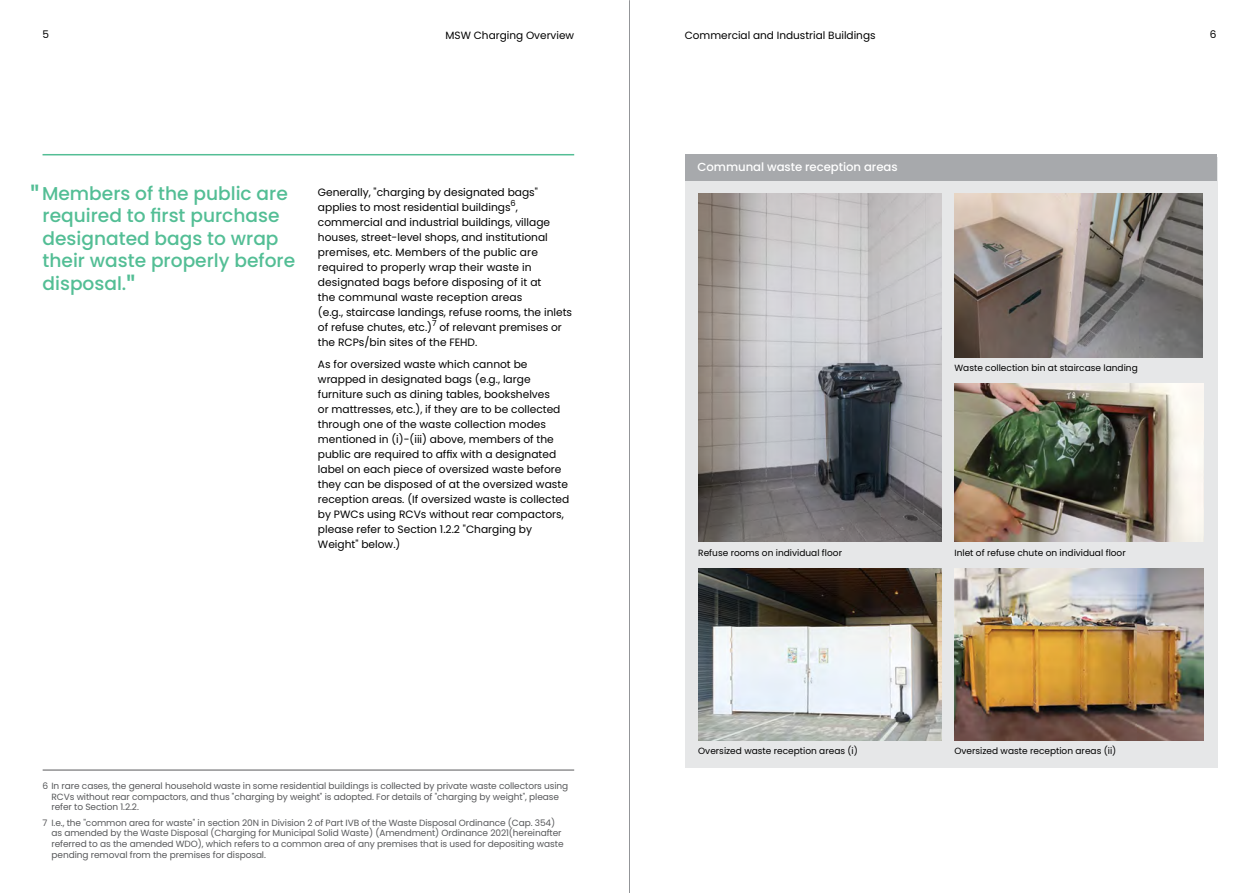
<style>
.page{position:relative;width:1259px;height:893px;background:#fff}
.page>*{position:absolute;margin:0;border:0;box-sizing:border-box;transform-origin:0 0}
.t1{font:500 18.6px/22.5px "Poppins";color:#53be95}
.t2{font:500 11.7px "Poppins";letter-spacing:-.005em;color:#fff}
.t3{font:10.65px/15px "Poppins";color:#000}
.t4{font:10.5px "Poppins";color:#000}
.t5{font:9px/10.8px "Poppins";letter-spacing:-.01em;color:#58595b}
.t6{font:9px "Poppins";color:#000}
.s1{font-size:30.6px}
</style>
<div class="page">
<div style="left:685px;top:157px;width:532px;height:610px;background:#e6e7e8"></div>
<div style="left:685px;top:154px;width:531px;height:26px;background:#a7a9ac"></div>
<hr style="left:43px;top:154px;width:531px;height:1px;background:#53be95">
<hr style="left:43px;top:770px;width:531px;height:1px;background:#58595b">
<img style="left:698px;top:194px;width:243px;height:348px">
<img style="left:954px;top:194px;width:249px;height:163px">
<img style="left:698px;top:568px;width:243px;height:173px">
<img style="left:954px;top:568px;width:249px;height:173px">
<img style="left:954px;top:384px;width:249px;height:158px">
<hr style="left:629px;top:0;width:1px;height:893px;background:#939598">
<p class="t4" style="left:43px;top:28px;width:8px">5</p>
<p class="t4" style="left:1209px;top:28px;width:8px">6</p>
<p class="t4" style="left:445px;top:29px;width:130px">MSW Charging Overview</p>
<p class="t4" style="left:685px;top:29px;width:192px">Commercial and Industrial Buildings</p>
<h1 class="t1" style="left:43px;top:182px;width:254px;text-indent:-12px"><span class="s1">"</span> Members of the public are required to first purchase designated bags to wrap their waste properly before disposal.<span class="s1">"</span></h1>
<p class="t3" style="left:318px;top:184px;width:256px">Generally, "charging by designated bags" applies to most residential buildings<sup>6</sup>, commercial and industrial buildings, village houses, street-level shops, and institutional premises, etc. Members of the public are required to properly wrap their waste in designated bags before disposing of it at<br>the communal waste reception areas<br>(e.g., staircase landings, refuse rooms, the inlets of refuse chutes, etc.)<sup>7</sup> of relevant premises or the RCPs/bin sites of the FEHD.</p>
<p class="t3" style="left:318px;top:357px;width:253px">As for oversized waste which cannot be wrapped in designated bags (e.g., large furniture such as dining tables, bookshelves<br>or mattresses, etc.), if they are to be collected through one of the waste collection modes mentioned in (i)-(iii) above, members of the public are required to affix with a designated label on each piece of oversized waste before they can be disposed of at the oversized waste reception areas. (If oversized waste is collected by PWCs using RCVs without rear compactors, please refer to Section 1.2.2 "Charging by Weight" below.)</p>
<p class="t5" style="left:52px;top:780px;width:518px;text-indent:-9px">6 In rare cases, the general household waste in some residential buildings is collected by private waste collectors using<br>RCVs without rear compactors, and thus "charging by weight" is adopted. For details of "charging by weight", please refer to Section 1.2.2.</p>
<p class="t5" style="left:52px;top:817px;width:513px;text-indent:-9px">7 I.e., the "common area for waste" in section 20N in Division 2 of Part IVB of the Waste Disposal Ordinance (Cap. 354) as amended by the Waste Disposal (Charging for Municipal Solid Waste) (Amendment) Ordinance 2021(hereinafter referred to as the amended WDO), which refers to a common area of any premises that is used for depositing waste pending removal from the premises for disposal.</p>
<p class="t2" style="left:697px;top:160px;width:202px">Communal waste reception areas</p>
<p class="t6" style="left:698px;top:547px;width:145px">Refuse rooms on individual floor</p>
<p class="t6" style="left:954px;top:363px;width:185px">Waste collection bin at staircase landing</p>
<p class="t6" style="left:954px;top:547px;width:173px">Inlet of refuse chute on individual floor</p>
<p class="t6" style="left:698px;top:746px;width:161px">Oversized waste reception areas (i)</p>
<p class="t6" style="left:954px;top:746px;width:163px">Oversized waste reception areas (ii)</p>
</div>
